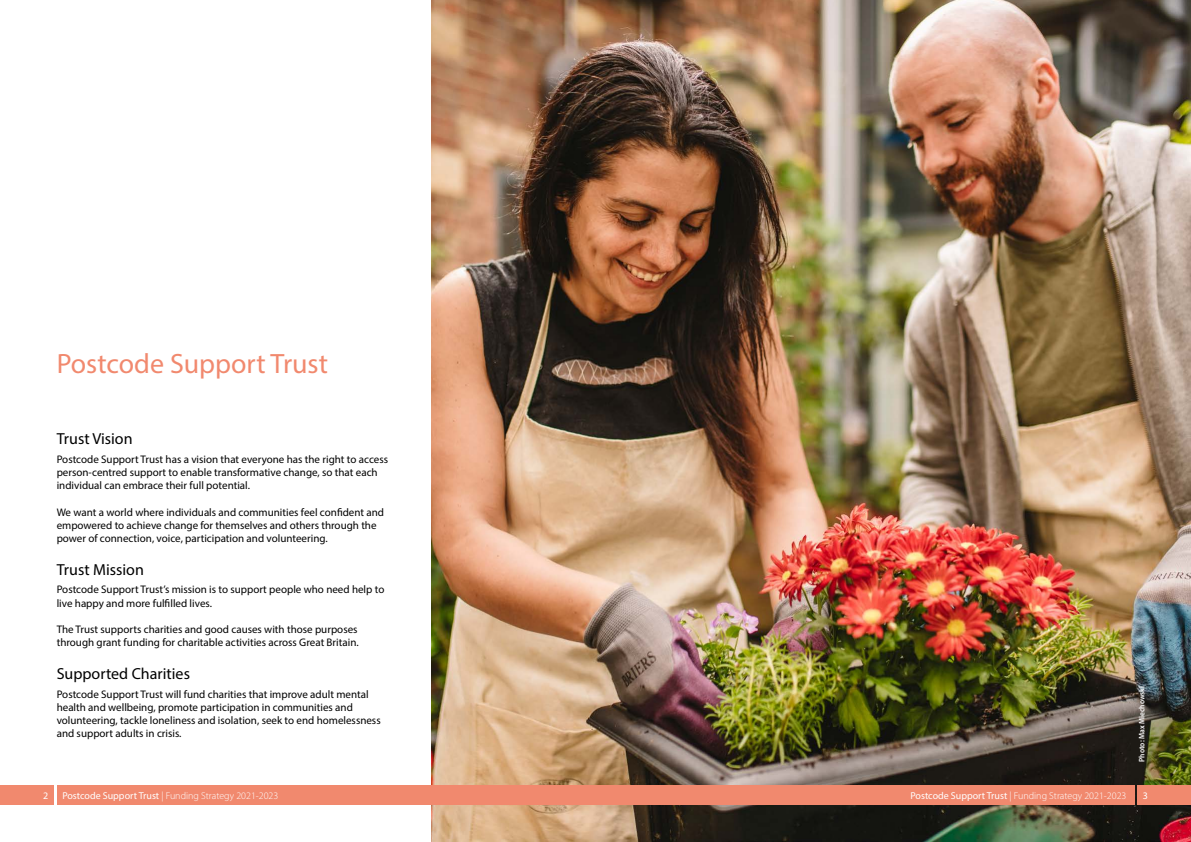
<style>
.page{position:relative;width:1191px;height:842px;background:#fff}
.page>*{position:absolute;margin:0;border:0;box-sizing:border-box;transform-origin:0 0}
.t1{font:28px "Myriad Pro";color:#f1896e}
.t2{font:16px "Myriad Pro";color:#000}
.t3{font:11px/13.2px "Myriad Pro";color:#000}
.t4{font:300 10px "Myriad Pro";color:#fff}
.t5{font:10px "Myriad Pro";color:#fff}
.t6{font:600 semi-condensed 8px "Myriad Pro";color:#fff}
.s1{font-weight:400}
</style>
<div class="page">
<img style="left:431px;top:0;width:760px;height:842px">
<div style="left:0;top:785px;width:53px;height:20px;background:#f1896e"></div>
<div style="left:57px;top:785px;width:1077px;height:20px;background:#f1896e"></div>
<div style="left:1137px;top:785px;width:54px;height:20px;background:#f1896e"></div>
<h1 class="t1" style="left:57px;top:347px;width:273px">Postcode Support Trust</h1>
<h2 class="t2" style="left:57px;top:429px;width:77px">Trust Vision</h2>
<p class="t3" style="left:57px;top:452px;width:333px">Postcode Support Trust has a vision that everyone has the right to access person-centred support to enable transformative change, so that each individual can embrace their full potential.</p>
<p class="t3" style="left:57px;top:505px;width:329px">We want a world where individuals and communities feel confident and empowered to achieve change for themselves and others through the power of connection, voice, participation and volunteering.</p>
<h2 class="t2" style="left:57px;top:559px;width:89px">Trust Mission</h2>
<p class="t3" style="left:57px;top:583px;width:329px">Postcode Support Trust’s mission is to support people who need help to live happy and more fulfilled lives.</p>
<p class="t3" style="left:57px;top:622px;width:303px">The Trust supports charities and good causes with those purposes through grant funding for charitable activities across Great Britain.</p>
<h2 class="t2" style="left:57px;top:663px;width:135px">Supported Charities</h2>
<p class="t3" style="left:57px;top:687px;width:325px">Postcode Support Trust will fund charities that improve adult mental health and wellbeing, promote participation in communities and volunteering, tackle loneliness and isolation, seek to end homelessness and support adults in crisis.</p>
<p class="t6" style="left:1136px;top:762px;width:77px;rotate:-90deg">Photo: Max Miechowski</p>
<p class="t5" style="left:43px;top:789px;width:7px">2</p>
<p class="t4" style="left:62px;top:790px;width:217px"><span class="s1">Postcode Support Trust</span> | Funding Strategy 2021-2023</p>
<p class="t4" style="left:910px;top:790px;width:217px"><span class="s1">Postcode Support Trust</span> | Funding Strategy 2021-2023</p>
<p class="t5" style="left:1142px;top:789px;width:7px">3</p>
</div>
